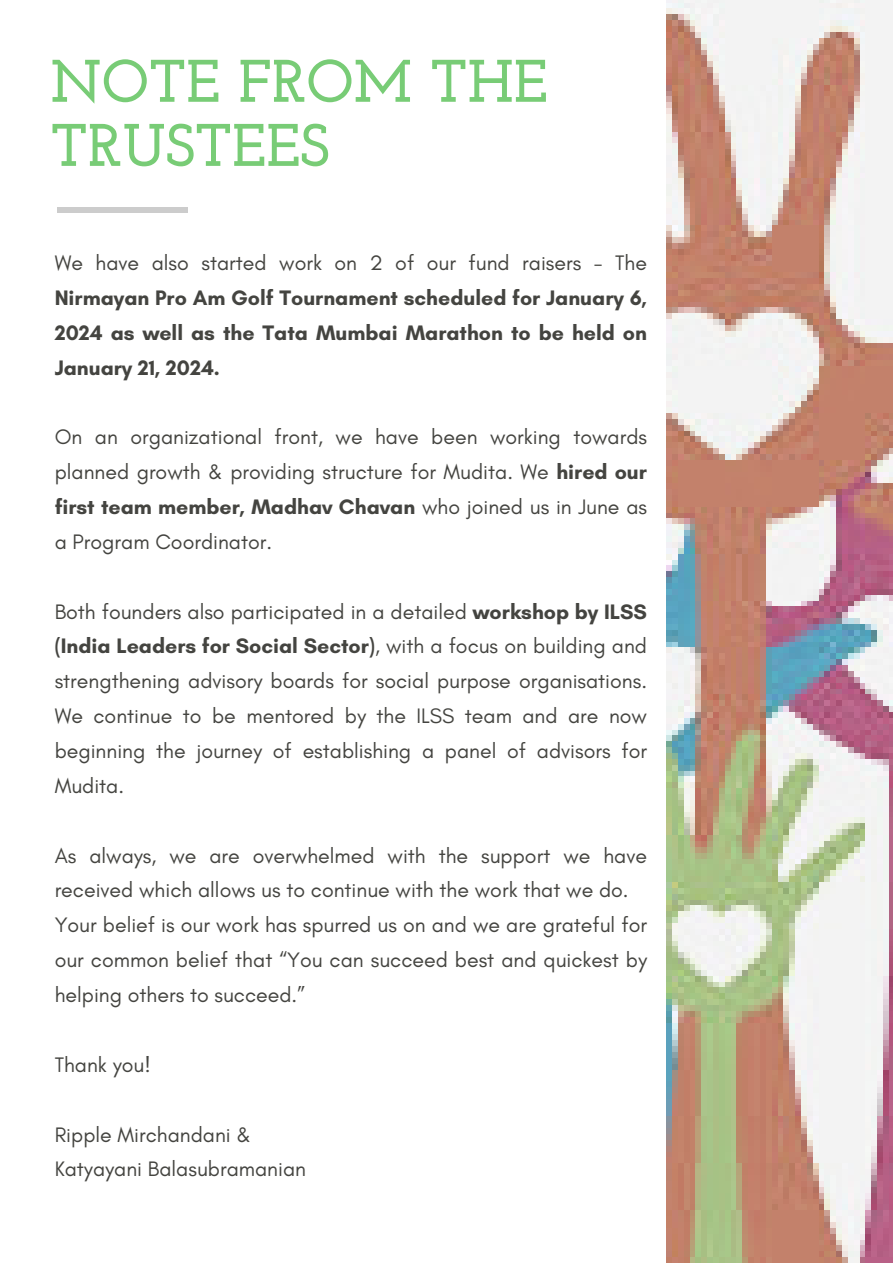
<style>
.page{position:relative;width:893px;height:1264px;background:#fff}
.page>*{position:absolute;margin:0;border:0;box-sizing:border-box;transform-origin:0 0}
.t1{font:700 60px/64.1px "Josefin Slab";color:#78cc76}
.t2{font:21.3px/34.8px "Glacial Indifference";color:#444440;text-align:justify}
.t3{font:700 21.3px/34.8px "Glacial Indifference";color:#444440;text-align:justify}
.s1{font-weight:400}
.s2{font-weight:700}
</style>
<div class="page">
<div style="left:57px;top:207px;width:130px;height:5px;background:#ccc"></div>
<img style="left:666px;top:0;width:226px;height:1262px">
<p class="t1" style="left:50px;top:55px;width:499px">NOTE FROM THE<br>TRUSTEES</p>
<p class="t3" style="left:55px;top:245px;width:594px"><span class="s1">We have also started work on 2 of our fund raisers - The </span>Nirmayan Pro Am Golf Tournament scheduled for January 6, 2024 as well as the Tata Mumbai Marathon to be held on January 21, 2024.</p>
<p class="t2" style="left:55px;top:419px;width:594px">On an organizational front, we have been working towards planned growth &amp; providing structure for Mudita. We <span class="s2">hired our first team member, Madhav Chavan</span> who joined us in June as a Program Coordinator.</p>
<p class="t2" style="left:55px;top:593px;width:594px">Both founders also participated in a detailed <span class="s2">workshop by ILSS (India Leaders for Social Sector)</span>, with a focus on building and strengthening advisory boards for social purpose organisations.<br>We continue to be mentored by the ILSS team and are now beginning the journey of establishing a panel of advisors for Mudita.</p>
<p class="t2" style="left:55px;top:837px;width:594px">As always, we are overwhelmed with the support we have received which allows us to continue with the work that we do.</p>
<p class="t2" style="left:55px;top:907px;width:594px">Your belief is our work has spurred us on and we are grateful for our common belief that “You can succeed best and quickest by helping others to succeed.”</p>
<p class="t2" style="left:55px;top:1046px;width:98px">Thank you!</p>
<p class="t2" style="left:55px;top:1116px;width:198px">Ripple Mirchandani &amp;</p>
<p class="t2" style="left:55px;top:1151px;width:253px">Katyayani Balasubramanian</p>
</div>
